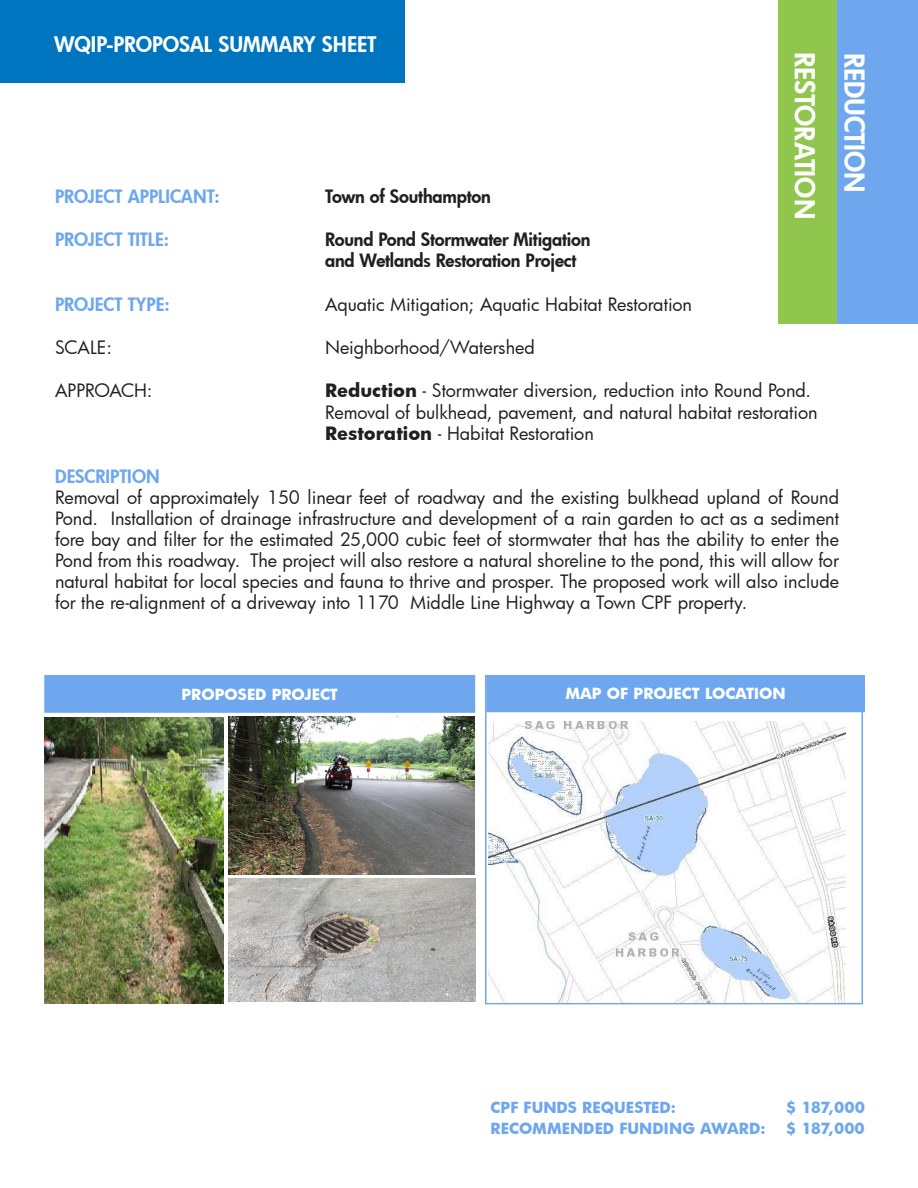
<style>
.page{position:relative;width:918px;height:1188px;background:#fff}
.page>*{position:absolute;margin:0;border:0;box-sizing:border-box;transform-origin:0 0}
.t1{font:800 27px "Futura";color:#fff}
.t2{font:800 21px "Futura";color:#fff}
.t3{font:18px/21px "Futura";letter-spacing:-.005em;color:#231f20}
.t4{font:800 18px/21.6px "Futura";letter-spacing:-.01em;color:#231f20}
.t5{font:800 18px "Futura";color:#6ea7ee}
.t6{font:700 15px "Futura";color:#6ea7ee}
.t7{font:700 15px "Futura";color:#fff}
.s1{font-weight:700}
</style>
<div class="page">
<div style="left:0;top:0;width:405px;height:82px;background:#0075bf"></div>
<div style="left:837px;top:0;width:81px;height:324px;background:#6ea7ee"></div>
<div style="left:779px;top:0;width:58px;height:324px;background:#90c64e"></div>
<img style="left:488px;top:721px;width:357px;height:282px">
<div style="left:487px;top:676px;width:377px;height:36px;background:#6ea7ee"></div>
<div style="left:486px;top:675px;width:379px;height:37px;border:2px solid #6ea7ee"></div>
<div style="left:45px;top:676px;width:429px;height:36px;background:#6ea7ee"></div>
<div style="left:44px;top:675px;width:431px;height:38px;border:2px solid #6ea7ee"></div>
<img style="left:44px;top:717px;width:179px;height:286px">
<img style="left:229px;top:878px;width:246px;height:123px">
<img style="left:228px;top:717px;width:247px;height:157px">
<p class="t2" style="left:54px;top:30px;width:324px">WQIP-PROPOSAL SUMMARY SHEET</p>
<p class="t1" style="left:823px;top:52px;width:168px;rotate:90deg">RESTORATION</p>
<h1 class="t1" style="left:873px;top:53px;width:142px;rotate:90deg">REDUCTION</h1>
<p class="t5" style="left:55px;top:184px;width:166px">PROJECT APPLICANT:</p>
<p class="t4" style="left:325px;top:185px;width:167px">Town of Southampton</p>
<p class="t5" style="left:55px;top:227px;width:116px">PROJECT TITLE:</p>
<p class="t4" style="left:325px;top:228px;width:267px">Round Pond Stormwater Mitigation and Wetlands Restoration Project</p>
<p class="t5" style="left:55px;top:292px;width:116px">PROJECT TYPE:</p>
<p class="t3" style="left:325px;top:293px;width:368px">Aquatic Mitigation; Aquatic Habitat Restoration</p>
<p class="t3" style="left:55px;top:336px;width:58px">SCALE:</p>
<p class="t3" style="left:325px;top:336px;width:211px">Neighborhood/Watershed</p>
<p class="t3" style="left:55px;top:380px;width:99px">APPROACH:</p>
<p class="t3" style="left:325px;top:379px;width:494px;line-height:21.6px"><span class="s1">Reduction</span> - Stormwater diversion, reduction into Round Pond.<br>Removal of bulkhead, pavement, and natural habitat restoration<br><span class="s1">Restoration</span> - Habitat Restoration</p>
<p class="t5" style="left:55px;top:464px;width:106px">DESCRIPTION</p>
<p class="t3" style="left:55px;top:486px;width:786px;text-align:justify">Removal of approximately 150 linear feet of roadway and the existing bulkhead upland of Round Pond. Installation of drainage infrastructure and development of a rain garden to act as a sediment fore bay and filter for the estimated 25,000 cubic feet of stormwater that has the ability to enter the Pond from this roadway. The project will also restore a natural shoreline to the pond, this will allow for natural habitat for local species and fauna to thrive and prosper. The proposed work will also include for the re-alignment of a driveway into 1170 Middle Line Highway a Town CPF property.</p>
<p class="t7" style="left:181px;top:683px;width:158px">PROPOSED PROJECT</p>
<p class="t7" style="left:565px;top:683px;width:222px">MAP OF PROJECT LOCATION</p>
<p class="t6" style="left:491px;top:1097px;width:187px">CPF FUNDS REQUESTED:</p>
<p class="t6" style="left:786px;top:1097px;width:80px">$ 187,000</p>
<p class="t6" style="left:491px;top:1118px;width:277px">RECOMMENDED FUNDING AWARD:</p>
<p class="t6" style="left:786px;top:1118px;width:80px">$ 187,000</p>
</div>
